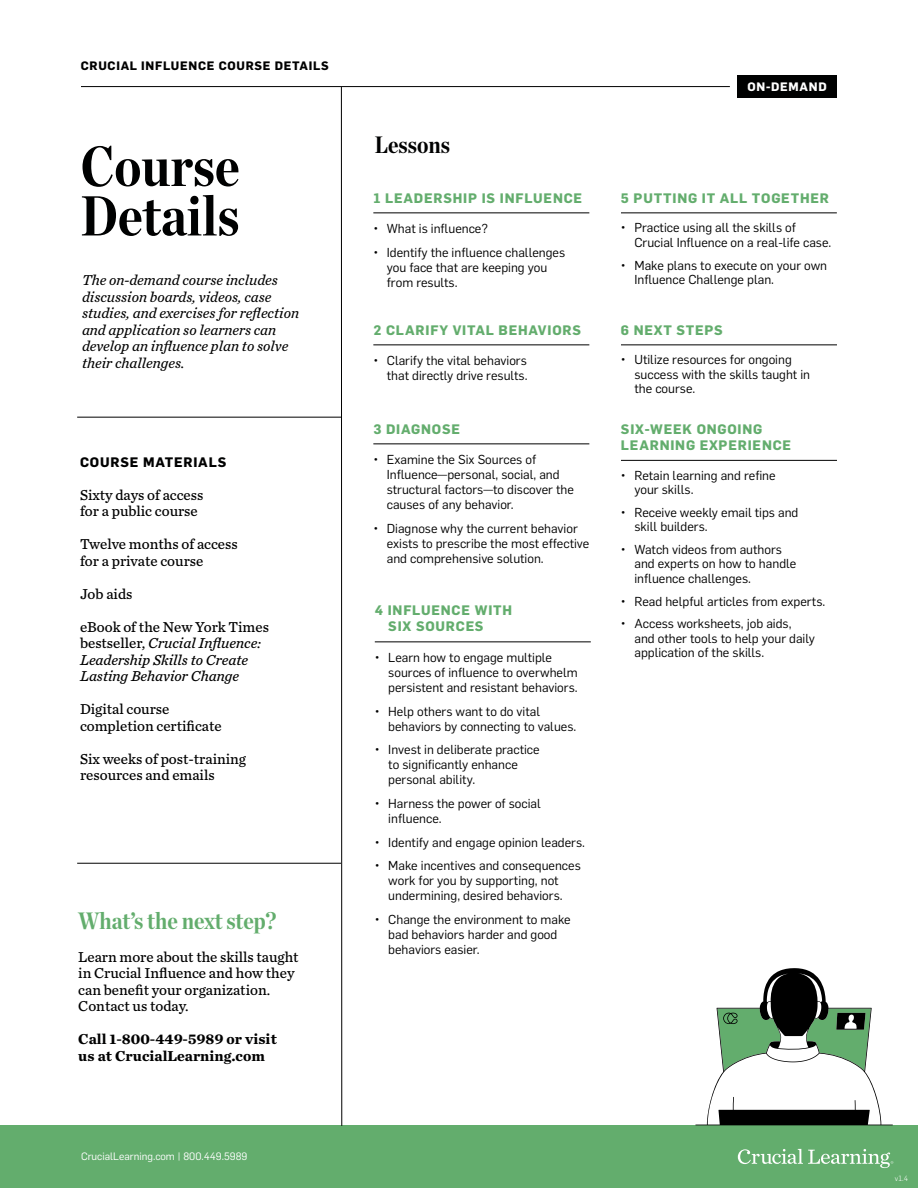
<style>
.page{position:relative;width:918px;height:1188px;background:#fff}
.page>*{position:absolute;margin:0;border:0;box-sizing:border-box;transform-origin:0 0}
.t1{font:700 57px/49.5px "Chronicle Deck Cond";color:#000101}
.t2{font:700 24px "Chronicle Deck Cond";color:#63ad6d}
.t3{font:700 24px "Chronicle Deck Cond";color:#000101}
.t4{font:15px/16.5px "Chronicle Text G4";color:#000101}
.t5{font:italic 15px/16.5px "Chronicle Text G3";color:#000101}
.t6{font:italic 15px/16.5px "Chronicle Text G4";color:#000101}
.t7{font:700 15px/16.5px "Chronicle Text G4";color:#000101}
.t8{font:700 13.5px/16.5px "Flama";letter-spacing:.06em;color:#63ad6d}
.t9{font:700 13.5px "Flama";letter-spacing:.06em;color:#000101}
.t10{font:12.75px/15px "Flama";color:#000101}
.t11{font:700 12px "Flama";letter-spacing:.06em;color:#000101}
.t12{font:700 12px "Flama";letter-spacing:.06em;color:#fff}
.t13{font:10.5px "Flama";color:#fff}
.t14{font:300 7.5px "Flama";color:#fff}
.s1{font-style:normal}
</style>
<div class="page">
<div style="left:0;top:1125px;width:918px;height:63px;background:#63ad6d"></div>
<hr style="left:77px;top:417px;width:264px;height:1px;background:#000101">
<hr style="left:77px;top:863px;width:264px;height:1px;background:#000101">
<hr style="left:341px;top:87px;width:1px;height:1039px;background:#000101">
<svg style="left:695px;top:968px;width:198px;height:157px"></svg>
<hr style="left:81px;top:86px;width:649px;height:1px;background:#000101">
<div style="left:737px;top:75px;width:100px;height:23px;background:#000101"></div>
<hr style="left:375px;top:641px;width:216px;height:1px;background:#000101">
<hr style="left:621px;top:460px;width:216px;height:1px;background:#000101">
<hr style="left:373px;top:212px;width:216px;height:1px;background:#000101">
<hr style="left:621px;top:212px;width:216px;height:1px;background:#000101">
<hr style="left:373px;top:344px;width:216px;height:1px;background:#000101">
<hr style="left:373px;top:443px;width:216px;height:1px;background:#000101">
<hr style="left:621px;top:344px;width:216px;height:1px;background:#000101">
<svg style="left:738px;top:1149px;width:155px;height:19px"></svg>
<p class="t11" style="left:81px;top:57px;width:249px">CRUCIAL INFLUENCE COURSE DETAILS</p>
<h1 class="t1" style="left:81px;top:138px;width:161px">Course<br>Details</h1>
<p class="t5" style="left:82px;top:271px;width:219px">The on-demand course includes discussion boards, videos, case studies, and exercises for reflection and application so learners can develop an influence plan to solve their challenges.</p>
<p class="t9" style="left:80px;top:452px;width:148px">COURSE MATERIALS</p>
<p class="t4" style="left:80px;top:485px;width:125px">Sixty days of access for a public course</p>
<p class="t4" style="left:80px;top:535px;width:159px">Twelve months of access for a private course</p>
<p class="t4" style="left:80px;top:584px;width:54px">Job aids</p>
<p class="t6" style="left:80px;top:617px;width:190px"><span class="s1">eBook of the New York Times bestseller,</span> Crucial Influence:<br>Leadership Skills to Create<br>Lasting Behavior Change</p>
<p class="t4" style="left:80px;top:700px;width:143px">Digital course completion certificate</p>
<p class="t4" style="left:80px;top:749px;width:168px">Six weeks of post-training resources and emails</p>
<h2 class="t2" style="left:78px;top:901px;width:200px">What’s the next step?</h2>
<p class="t4" style="left:78px;top:947px;width:222px">Learn more about the skills taught in Crucial Influence and how they can benefit your organization.<br>Contact us today.</p>
<p class="t7" style="left:78px;top:1030px;width:200px">Call 1-800-449-5989 or visit us at CrucialLearning.com</p>
<p class="t13" style="left:81px;top:1149px;width:168px">CrucialLearning.com | 800.449.5989</p>
<h2 class="t3" style="left:375px;top:126px;width:77px">Lessons</h2>
<p class="t8" style="left:373px;top:188px;width:210px">1 LEADERSHIP IS INFLUENCE</p>
<p class="t10" style="left:373px;top:220px;width:116px">• What is influence?</p>
<p class="t10" style="left:387px;top:244px;width:180px;text-indent:-14px">• Identify the influence challenges you face that are keeping you from results.</p>
<p class="t8" style="left:373px;top:320px;width:209px">2 CLARIFY VITAL BEHAVIORS</p>
<p class="t10" style="left:373px;top:352px;width:156px;text-align:right">• Clarify the vital behaviors that directly drive results.</p>
<p class="t8" style="left:373px;top:419px;width:88px">3 DIAGNOSE</p>
<p class="t10" style="left:387px;top:451px;width:189px;text-indent:-14px">• Examine the Six Sources of<br>Influence—personal, social, and structural factors—to discover the causes of any behavior.</p>
<p class="t10" style="left:387px;top:520px;width:204px;text-indent:-14px">• Diagnose why the current behavior exists to prescribe the most effective and comprehensive solution.</p>
<p class="t8" style="left:388px;top:601px;width:125px;text-indent:-13px">4 INFLUENCE WITH<br>SIX SOURCES</p>
<p class="t10" style="left:388px;top:649px;width:191px;text-indent:-14px">• Learn how to engage multiple sources of influence to overwhelm persistent and resistant behaviors.</p>
<p class="t10" style="left:388px;top:703px;width:190px;text-indent:-14px">• Help others want to do vital behaviors by connecting to values.</p>
<p class="t10" style="left:388px;top:742px;width:153px;text-indent:-14px">• Invest in deliberate practice to significantly enhance personal ability.</p>
<p class="t10" style="left:388px;top:795px;width:154px;text-indent:-14px">• Harness the power of social influence.</p>
<p class="t10" style="left:375px;top:834px;width:212px">• Identify and engage opinion leaders.</p>
<p class="t10" style="left:388px;top:857px;width:194px;text-indent:-14px">• Make incentives and consequences work for you by supporting, not undermining, desired behaviors.</p>
<p class="t10" style="left:388px;top:911px;width:184px;text-indent:-14px">• Change the environment to make bad behaviors harder and good behaviors easier.</p>
<p class="t12" style="left:748px;top:78px;width:81px">ON-DEMAND</p>
<p class="t8" style="left:621px;top:188px;width:210px">5 PUTTING IT ALL TOGETHER</p>
<p class="t10" style="left:634px;top:220px;width:198px;line-height:14.2px;text-indent:-14px">• Practice using all the skills of<br>Crucial Influence on a real-life case.</p>
<p class="t10" style="left:634px;top:257px;width:194px;line-height:14.2px;text-indent:-14px">• Make plans to execute on your own<br>Influence Challenge plan.</p>
<p class="t8" style="left:621px;top:320px;width:103px">6 NEXT STEPS</p>
<p class="t10" style="left:634px;top:352px;width:177px;line-height:14.2px;text-indent:-14px">• Utilize resources for ongoing success with the skills taught in the course.</p>
<p class="t8" style="left:621px;top:419px;width:172px">SIX-WEEK ONGOING<br>LEARNING EXPERIENCE</p>
<p class="t10" style="left:634px;top:467px;width:143px;line-height:14.2px;text-indent:-14px">• Retain learning and refine your skills.</p>
<p class="t10" style="left:634px;top:505px;width:165px;line-height:14.2px;text-indent:-14px">• Receive weekly email tips and skill builders.</p>
<p class="t10" style="left:634px;top:542px;width:163px;line-height:14.2px;text-indent:-14px">• Watch videos from authors and experts on how to handle influence challenges.</p>
<p class="t10" style="left:621px;top:593px;width:206px">• Read helpful articles from experts.</p>
<p class="t10" style="left:634px;top:616px;width:182px;line-height:14.2px;text-indent:-14px">• Access worksheets, job aids, and other tools to help your daily application of the skills.</p>
<p class="t14" style="left:895px;top:1173px;width:15px">v1.4</p>
</div>
